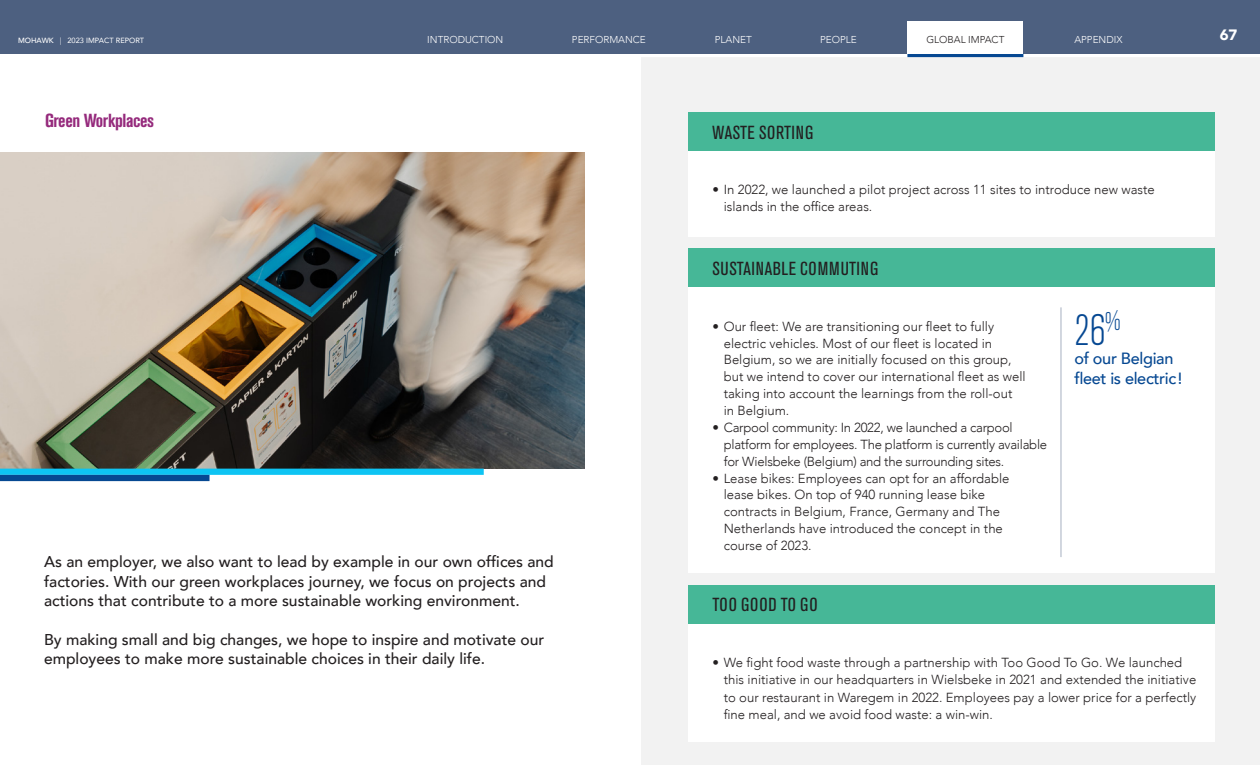
<style>
.page{position:relative;width:1260px;height:765px;background:#fff}
.page>*{position:absolute;margin:0;border:0;box-sizing:border-box;transform-origin:0 0}
.Callout_Metric_Small{font:300 condensed 43.75px "Akzidenz Grotesk Pro";color:#064892}
.Body_Copy{font:condensed 18.75px "Akzidenz Grotesk Pro";letter-spacing:.03em;color:#231f20}
.Subhead{font:700 condensed 18.75px "Akzidenz Grotesk Pro";letter-spacing:-.02em;color:#952a7c}
.Body_Copy-2{font:condensed 18.75px "Akzidenz Grotesk Pro";letter-spacing:.05em;color:#231f20}
.Callout_Copy{font:500 16.25px/19.5px "Avenir";letter-spacing:-.02em;color:#064892}
.Body_Copy-3{font:500 15.62px/19.4px "Avenir";color:#231f20}
.t1{font:900 15px "Avenir";color:#fff}
.t2{font:300 13.12px/16.9px "Avenir";color:#231f20}
.t3{font:300 13.12px/16.9px "Avenir";letter-spacing:-.02em;color:#231f20}
.t4{font:300 10px "Avenir";color:#fff}
.t5{font:300 10px "Avenir";color:#231f20}
.t6{font:7.5px "Avenir";color:#fff}
.s1{font-weight:500}
.s2{font-weight:300}
</style>
<div class="page">
<div style="left:641px;top:0;width:619px;height:765px;background:#f2f2f2"></div>
<div style="left:688px;top:151px;width:527px;height:85px;background:#fff"></div>
<div style="left:688px;top:112px;width:527px;height:39px;background:#46b797"></div>
<div style="left:688px;top:287px;width:527px;height:286px;background:#fff"></div>
<div style="left:688px;top:249px;width:527px;height:38px;background:#46b797"></div>
<div style="left:688px;top:624px;width:527px;height:118px;background:#fff"></div>
<div style="left:688px;top:585px;width:527px;height:39px;background:#46b797"></div>
<img style="left:0;top:152px;width:585px;height:317px">
<div style="left:0;top:469px;width:484px;height:6px;background:#0ec4f3"></div>
<div style="left:0;top:475px;width:210px;height:6px;background:#064892"></div>
<hr style="left:1061px;top:307px;width:1px;height:250px;background:#a6afc0">
<hr style="left:0;top:53px;width:1260px;height:4px;background:#fff">
<div style="left:0;top:0;width:1260px;height:54px;background:#4d6080"></div>
<hr style="left:907px;top:53px;width:116px;height:4px;background:#064892">
<div style="left:907px;top:21px;width:116px;height:33px;background:#fff"></div>
<p class="t6" style="left:18px;top:34px;width:128px"><span class="s1">MOHAWK</span> <span class="s2">|</span> 2023 IMPACT REPORT</p>
<p class="t4" style="left:427px;top:33px;width:78px">INTRODUCTION</p>
<p class="t4" style="left:572px;top:33px;width:75px">PERFORMANCE</p>
<p class="t4" style="left:715px;top:33px;width:39px">PLANET</p>
<p class="t4" style="left:820px;top:33px;width:38px">PEOPLE</p>
<p class="t5" style="left:926px;top:33px;width:79px">GLOBAL IMPACT</p>
<p class="t4" style="left:1074px;top:33px;width:50px">APPENDIX</p>
<p class="t1" style="left:1220px;top:22px;width:19px">67</p>
<p class="Subhead" style="left:45px;top:108px;width:111px">Green Workplaces</p>
<p class="Body_Copy-3" style="left:44px;top:551px;width:511px">As an employer, we also want to lead by example in our own offices and factories. With our green workplaces journey, we focus on projects and actions that contribute to a more sustainable working environment.</p>
<p class="Body_Copy-3" style="left:44px;top:629px;width:502px">By making small and big changes, we hope to inspire and motivate our employees to make more sustainable choices in their daily life.</p>
<p class="Body_Copy" style="left:713px;top:120px;width:102px">WASTE SORTING</p>
<p class="t2" style="left:724px;top:182px;width:433px;text-indent:-11px">• In 2022, we launched a pilot project across 11 sites to introduce new waste islands in the office areas.</p>
<p class="Body_Copy" style="left:713px;top:256px;width:167px">SUSTAINABLE COMMUTING</p>
<p class="t2" style="left:724px;top:318px;width:304px;text-indent:-11px">• Our fleet: We are transitioning our fleet to fully electric vehicles. Most of our fleet is located in Belgium, so we are initially focused on this group, but we intend to cover our international fleet as well taking into account the learnings from the roll-out in Belgium.</p>
<p class="t3" style="left:724px;top:419px;width:325px;text-indent:-11px">• Carpool community: In 2022, we launched a carpool platform for employees. The platform is currently available for Wielsbeke (Belgium) and the surrounding sites.</p>
<p class="t2" style="left:724px;top:470px;width:287px;text-indent:-11px">• Lease bikes: Employees can opt for an affordable lease bikes. On top of 940 running lease bike contracts in Belgium, France, Germany and The Netherlands have introduced the concept in the course of 2023.</p>
<p class="Body_Copy-2" style="left:713px;top:593px;width:106px">TOO GOOD TO GO</p>
<p class="Callout_Metric_Small" style="left:1074px;top:301px;width:47px">26<sup>%</sup></p>
<p class="Callout_Copy" style="left:1074px;top:348px;width:109px">of our Belgian fleet is electric!</p>
<p class="t2" style="left:724px;top:654px;width:474px;line-height:17.5px;text-indent:-11px">• We fight food waste through a partnership with Too Good To Go. We launched this initiative in our headquarters in Wielsbeke in 2021 and extended the initiative to our restaurant in Waregem in 2022. Employees pay a lower price for a perfectly fine meal, and we avoid food waste: a win-win.</p>
</div>
